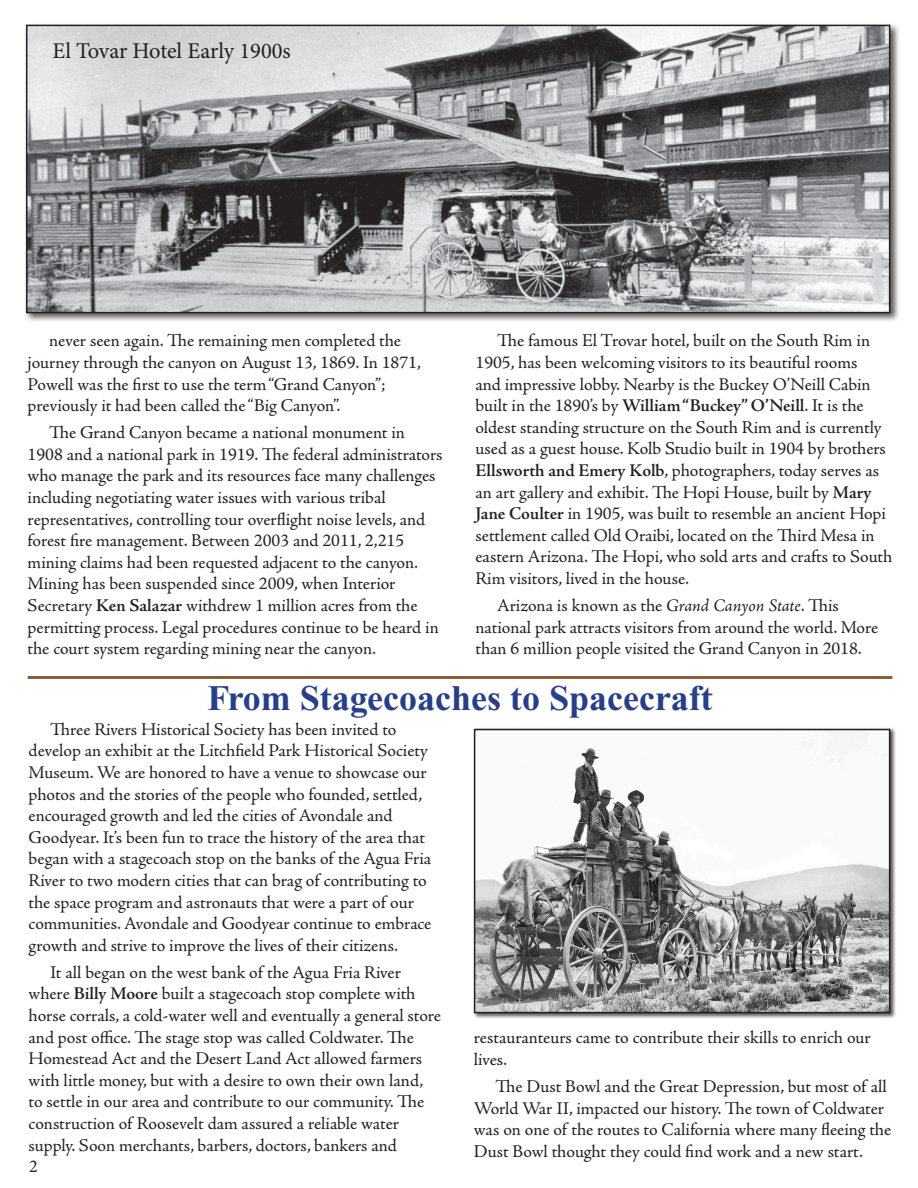
<style>
.page{position:relative;width:918px;height:1188px;background:#fff}
.page>*{position:absolute;margin:0;border:0;box-sizing:border-box;transform-origin:0 0}
.Headline{font:700 36px "Times New Roman";color:#253f8e}
.t1{font:22.5px "Minion Pro";letter-spacing:-.005em;color:#231f20}
.Article_Paragraphs{font:18px/21.6px "Adobe Jenson Pro";letter-spacing:-.005em;color:#231f20}
.t2{font:18px "Minion Pro";color:#231f20}
.s1{font-weight:600}
.s2{font-style:italic}
</style>
<div class="page">
<div style="left:24px;top:22px;width:876px;height:301px;background:#231f20;opacity:.75"></div>
<img style="left:29px;top:28px;width:858px;height:282px">
<div style="left:26px;top:25px;width:864px;height:288px;border:2px solid #231f20"></div>
<div style="left:473px;top:728px;width:423px;height:291px;background:#231f20;opacity:.75"></div>
<img style="left:477px;top:732px;width:410px;height:278px">
<div style="left:474px;top:729px;width:416px;height:284px;border:2px solid #231f20"></div>
<hr style="left:28px;top:676px;width:864px;height:3px;background:#8a5d3b">
<p class="t1" style="left:52px;top:36px;width:240px">El Tovar Hotel Early 1900s</p>
<p class="Article_Paragraphs" style="left:28px;top:330px;width:395px;text-indent:22px">never seen again. The remaining men completed the journey through the canyon on August 13, 1869. In 1871, Powell was the first to use the term “Grand Canyon”; previously it had been called the “Big Canyon”.</p>
<p class="Article_Paragraphs" style="left:28px;top:422px;width:417px;text-indent:22px">The Grand Canyon became a national monument in 1908 and a national park in 1919. The federal administrators who manage the park and its resources face many challenges including negotiating water issues with various tribal representatives, controlling tour overflight noise levels, and forest fire management. Between 2003 and 2011, 2,215 mining claims had been requested adjacent to the canyon.<br>Mining has been suspended since 2009, when Interior Secretary <span class="s1">Ken Salazar</span> withdrew 1 million acres from the permitting process. Legal procedures continue to be heard in the court system regarding mining near the canyon.</p>
<p class="Article_Paragraphs" style="left:476px;top:330px;width:418px;text-indent:22px">The famous El Trovar hotel, built on the South Rim in 1905, has been welcoming visitors to its beautiful rooms<br>and impressive lobby. Nearby is the Buckey O’Neill Cabin built in the 1890’s by <span class="s1">William “Buckey” O’Neill</span>. It is the oldest standing structure on the South Rim and is currently used as a guest house. Kolb Studio built in 1904 by brothers <span class="s1">Ellsworth and Emery Kolb</span>, photographers, today serves as an art gallery and exhibit. The Hopi House, built by <span class="s1">Mary Jane Coulter</span> in 1905, was built to resemble an ancient Hopi settlement called Old Oraibi, located on the Third Mesa in eastern Arizona. The Hopi, who sold arts and crafts to South Rim visitors, lived in the house.</p>
<p class="Article_Paragraphs" style="left:476px;top:595px;width:404px;text-indent:22px">Arizona is known as the <span class="s2">Grand Canyon State</span>. This national park attracts visitors from around the world. More than 6 million people visited the Grand Canyon in 2018.</p>
<p class="Headline" style="left:207px;top:678px;width:507px">From Stagecoaches to Spacecraft</p>
<p class="Article_Paragraphs" style="left:29px;top:719px;width:404px;text-indent:22px">Three Rivers Historical Society has been invited to develop an exhibit at the Litchfield Park Historical Society Museum. We are honored to have a venue to showcase our photos and the stories of the people who founded, settled, encouraged growth and led the cities of Avondale and Goodyear. It’s been fun to trace the history of the area that began with a stagecoach stop on the banks of the Agua Fria River to two modern cities that can brag of contributing to the space program and astronauts that were a part of our communities. Avondale and Goodyear continue to embrace growth and strive to improve the lives of their citizens.</p>
<p class="Article_Paragraphs" style="left:29px;top:962px;width:414px;text-indent:22px">It all began on the west bank of the Agua Fria River where <span class="s1">Billy Moore</span> built a stagecoach stop complete with horse corrals, a cold-water well and eventually a general store and post office. The stage stop was called Coldwater. The Homestead Act and the Desert Land Act allowed farmers with little money, but with a desire to own their own land, to settle in our area and contribute to our community. The construction of Roosevelt dam assured a reliable water supply. Soon merchants, barbers, doctors, bankers and</p>
<p class="t2" style="left:29px;top:1154px;width:10px">2</p>
<p class="Article_Paragraphs" style="left:474px;top:1027px;width:399px">restauranteurs came to contribute their skills to enrich our lives.</p>
<p class="Article_Paragraphs" style="left:474px;top:1076px;width:419px;text-indent:22px">The Dust Bowl and the Great Depression, but most of all World War II, impacted our history. The town of Coldwater was on one of the routes to California where many fleeing the Dust Bowl thought they could find work and a new start.</p>
</div>
